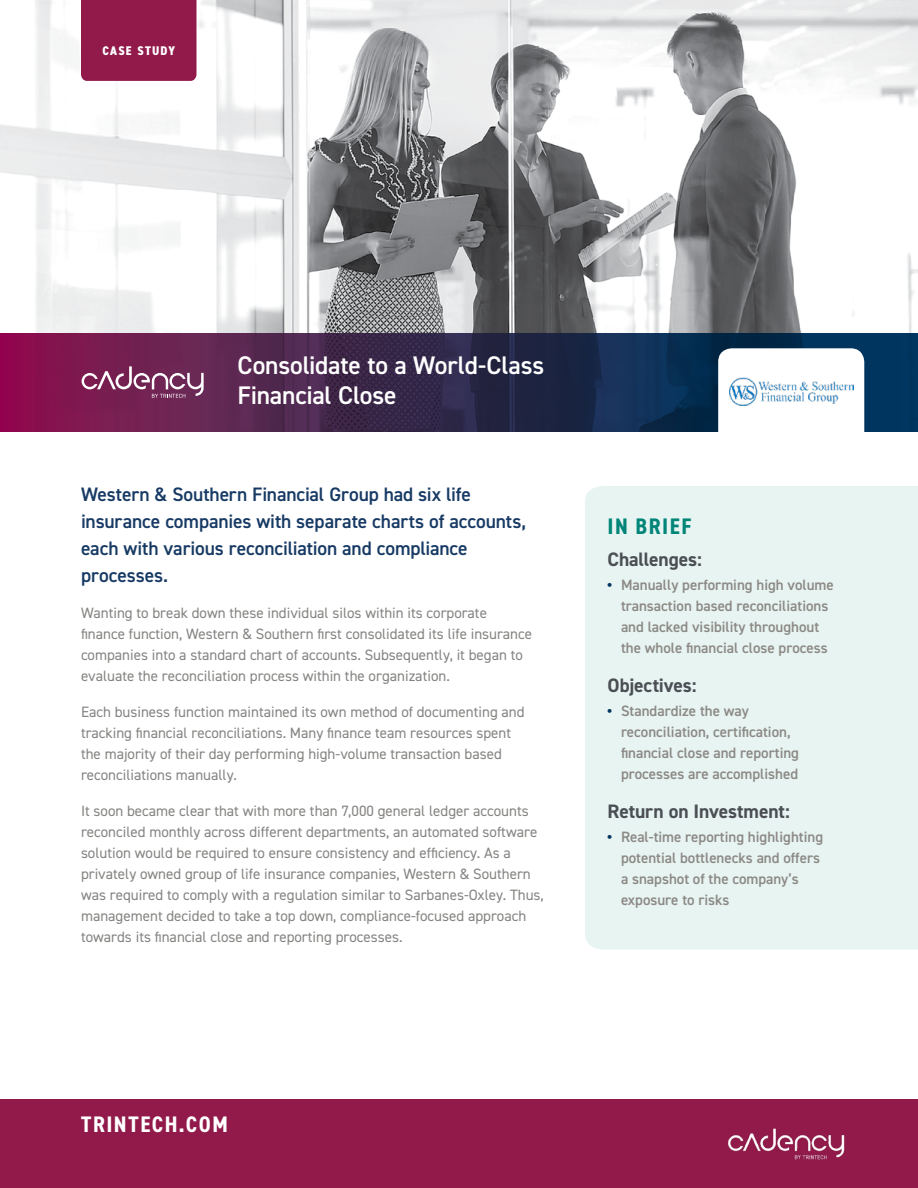
<style>
.page{position:relative;width:918px;height:1188px;background:#fff}
.page>*{position:absolute;margin:0;border:0;box-sizing:border-box;transform-origin:0 0}
.t1{font:600 25.5px/30px "DIN2014";letter-spacing:-.01em;color:#fff}
.t2{font:700 condensed 22.5px "DIN2014";letter-spacing:.07em;color:#fff}
.t3{font:700 condensed 22.5px "DIN2014";letter-spacing:.07em;color:#008578}
.t4{font:600 19.5px/27px "DIN2014";letter-spacing:-.005em;color:#173a64}
.t5{font:700 19.5px "DIN2014";letter-spacing:-.005em;color:#4b4f54}
.t6{font:15px/21px "DIN2014";color:#858482}
.t7{font:600 15px/21px "DIN2014";color:#8c8985}
.t8{font:800 condensed 12.6px "DIN2014";letter-spacing:.09em;color:#fff}
.s1{font-weight:800;color:#003660}
</style>
<div class="page">
<div style="left:0;top:1099px;width:918px;height:89px;background:#911a4b"></div>
<img style="left:727px;top:1128px;width:118px;height:32px">
<div style="left:585px;top:486px;width:333px;height:464px;background:#e7f4f2"></div>
<img style="left:0;top:0;width:918px;height:333px">
<svg style="left:0;top:333px;width:918px;height:99px;background:#3b264e"></svg>
<svg style="left:82px;top:366px;width:122px;height:32px;background:#8d4d74"></svg>
<div style="left:81px;top:0;width:116px;height:81px;background:#911a4b"></div>
<svg style="left:718px;top:348px;width:146px;height:84px"></svg>
<img style="left:729px;top:377px;width:125px;height:29px">
<p class="t8" style="left:102px;top:42px;width:74px">CASE STUDY</p>
<h1 class="t1" style="left:238px;top:350px;width:308px">Consolidate to a World-Class<br>Financial Close</h1>
<h3 class="t4" style="left:81px;top:481px;width:447px">Western &amp; Southern Financial Group had six life insurance companies with separate charts of accounts, each with various reconciliation and compliance processes.</h3>
<p class="t6" style="left:81px;top:602px;width:453px">Wanting to break down these individual silos within its corporate finance function, Western &amp; Southern first consolidated its life insurance companies into a standard chart of accounts. Subsequently, it began to evaluate the reconciliation process within the organization.</p>
<p class="t6" style="left:81px;top:701px;width:445px">Each business function maintained its own method of documenting and tracking financial reconciliations. Many finance team resources spent the majority of their day performing high-volume transaction based reconciliations manually.</p>
<p class="t6" style="left:81px;top:800px;width:464px">It soon became clear that with more than 7,000 general ledger accounts reconciled monthly across different departments, an automated software solution would be required to ensure consistency and efficiency. As a privately owned group of life insurance companies, Western &amp; Southern was required to comply with a regulation similar to Sarbanes-Oxley. Thus, management decided to take a top down, compliance-focused approach towards its financial close and reporting processes.</p>
<h2 class="t3" style="left:608px;top:512px;width:85px">IN BRIEF</h2>
<h3 class="t5" style="left:608px;top:546px;width:96px">Challenges:</h3>
<p class="t7" style="left:608px;top:574px;width:228px;text-align:center"><span class="s1">•</span> Manually performing high volume transaction based reconciliations and lacked visibility throughout<br>the whole financial close process</p>
<h3 class="t5" style="left:608px;top:672px;width:91px">Objectives:</h3>
<p class="t7" style="left:621px;top:700px;width:180px;text-indent:-14px"><span class="s1">•</span> Standardize the way reconciliation, certification, financial close and reporting processes are accomplished</p>
<h3 class="t5" style="left:608px;top:798px;width:184px">Return on Investment:</h3>
<p class="t7" style="left:621px;top:826px;width:204px;text-indent:-14px"><span class="s1">•</span> Real-time reporting highlighting potential bottlenecks and offers a snapshot of the company’s exposure to risks</p>
<h2 class="t2" style="left:81px;top:1109px;width:148px">TRINTECH.COM</h2>
</div>
